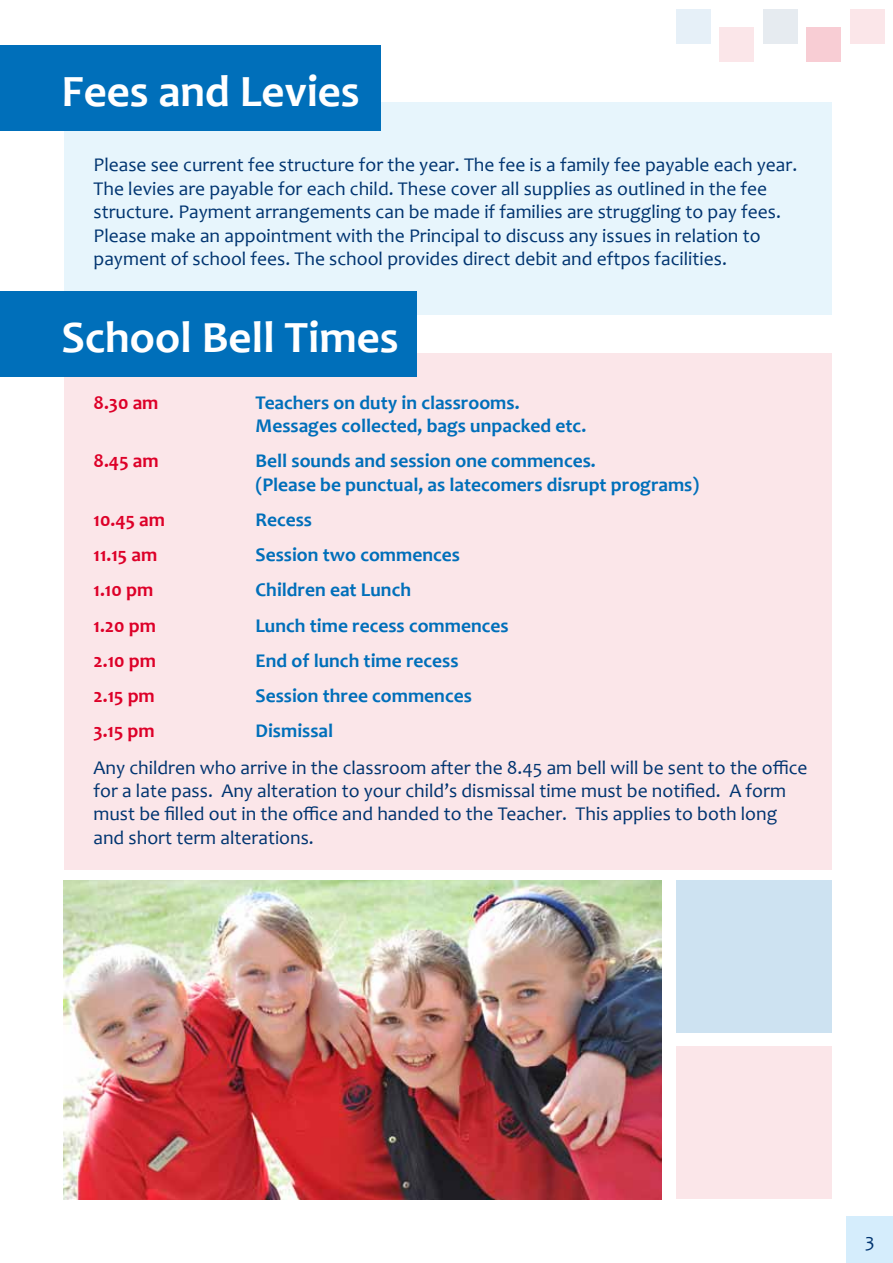
<style>
.page{position:relative;width:893px;height:1263px;background:#fff}
.page>*{position:absolute;margin:0;border:0;box-sizing:border-box;transform-origin:0 0}
.t1{font:700 45px "Candara";color:#fff}
.t2{font:19.5px/23.4px "Candara";color:#003470}
.t3{font:700 19.5px/23.2px "Candara";color:#006fba}
.t4{font:700 19.5px "Candara";color:#dd0028}
</style>
<div class="page">
<div style="left:64px;top:353px;width:767px;height:517px;background:#fbe6e9"></div>
<div style="left:64px;top:102px;width:767px;height:213px;background:#e7f5fc"></div>
<div style="left:0;top:46px;width:381px;height:85px;background:#006fba"></div>
<div style="left:0;top:291px;width:417px;height:85px;background:#006fba"></div>
<div style="left:847px;top:1217px;width:46px;height:46px;background:#d5edfc"></div>
<img style="left:64px;top:880px;width:598px;height:319px">
<div style="left:676px;top:1046px;width:156px;height:153px;background:#fbe6e9"></div>
<div style="left:676px;top:881px;width:155px;height:152px;background:#cde2f1"></div>
<div style="left:850px;top:9px;width:35px;height:35px;background:#fbe6e9"></div>
<div style="left:676px;top:10px;width:34px;height:34px;background:#e6f0f8"></div>
<div style="left:719px;top:28px;width:34px;height:34px;background:#fbe6e9"></div>
<div style="left:763px;top:10px;width:34px;height:34px;background:#e6ebf0"></div>
<div style="left:806px;top:28px;width:34px;height:34px;background:#f8cdd4"></div>
<h1 class="t1" style="left:62px;top:63px;width:300px">Fees and Levies</h1>
<p class="t2" style="left:94px;top:153px;width:705px">Please see current fee structure for the year. The fee is a family fee payable each year.<br>The levies are payable for each child. These cover all supplies as outlined in the fee structure. Payment arrangements can be made if families are struggling to pay fees.<br>Please make an appointment with the Principal to discuss any issues in relation to payment of school fees. The school provides direct debit and eftpos facilities.</p>
<h1 class="t1" style="left:62px;top:309px;width:339px">School Bell Times</h1>
<p class="t4" style="left:94px;top:390px;width:66px">8.30 am</p>
<p class="t3" style="left:256px;top:391px;width:332px">Teachers on duty in classrooms.<br>Messages collected, bags unpacked etc.</p>
<p class="t4" style="left:94px;top:449px;width:67px">8.45 am</p>
<p class="t3" style="left:256px;top:449px;width:445px">Bell sounds and session one commences.<br>(Please be punctual, as latecomers disrupt programs)</p>
<p class="t4" style="left:94px;top:507px;width:73px">10.45 am</p>
<p class="t3" style="left:256px;top:508px;width:58px">Recess</p>
<p class="t4" style="left:94px;top:542px;width:65px">11.15 am</p>
<p class="t3" style="left:256px;top:543px;width:206px">Session two commences</p>
<p class="t4" style="left:94px;top:578px;width:61px">1.10 pm</p>
<p class="t3" style="left:256px;top:578px;width:157px">Children eat Lunch</p>
<p class="t4" style="left:94px;top:613px;width:64px">1.20 pm</p>
<p class="t3" style="left:256px;top:613px;width:255px">Lunch time recess commences</p>
<p class="t4" style="left:94px;top:648px;width:64px">2.10 pm</p>
<p class="t3" style="left:256px;top:649px;width:204px">End of lunch time recess</p>
<p class="t4" style="left:94px;top:684px;width:63px">2.15 pm</p>
<p class="t3" style="left:256px;top:684px;width:218px">Session three commences</p>
<p class="t4" style="left:94px;top:719px;width:63px">3.15 pm</p>
<p class="t3" style="left:256px;top:719px;width:79px">Dismissal</p>
<p class="t2" style="left:94px;top:755px;width:716px">Any children who arrive in the classroom after the 8.45 am bell will be sent to the office for a late pass. Any alteration to your child’s dismissal time must be notified. A form must be filled out in the office and handed to the Teacher. This applies to both long and short term alterations.</p>
<p class="t2" style="left:865px;top:1228px;width:11px">3</p>
</div>
